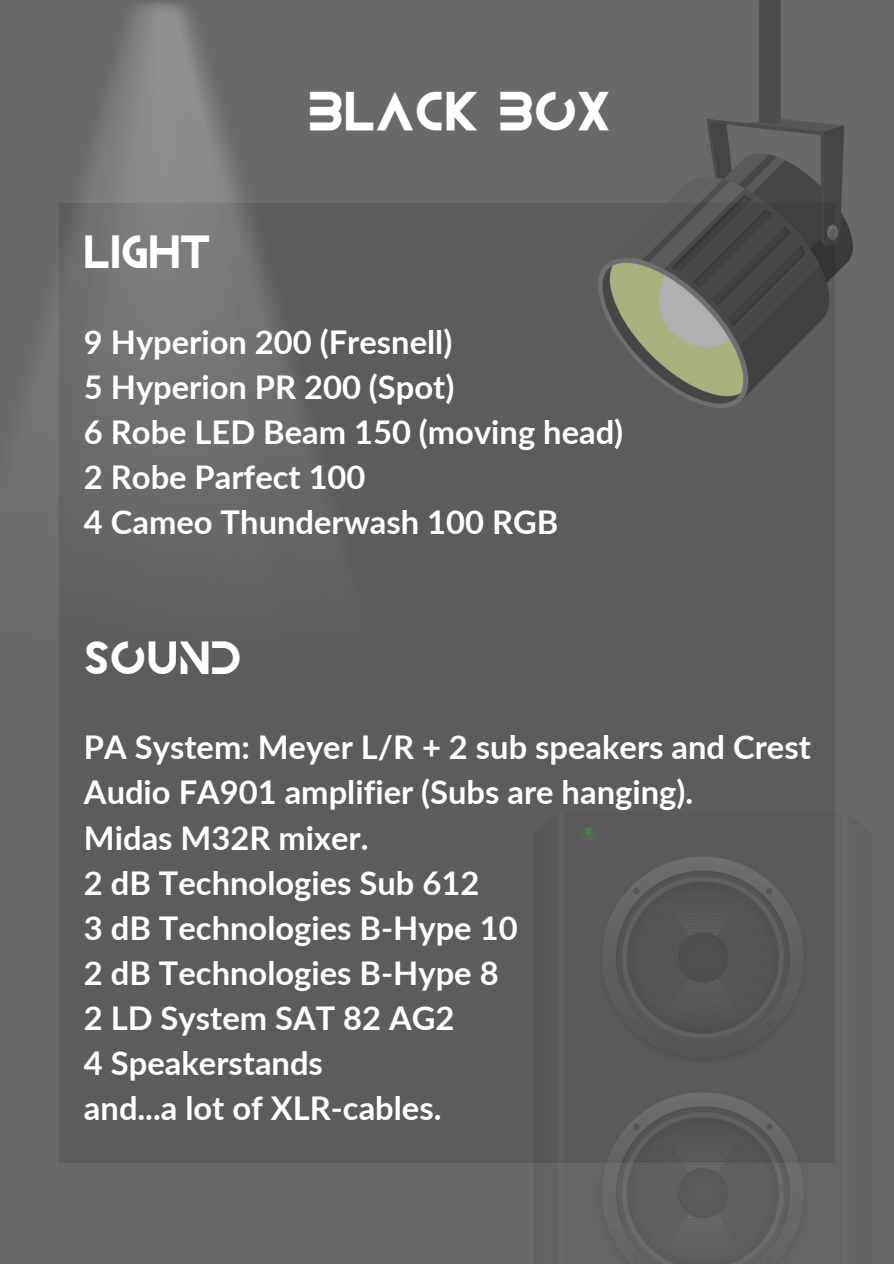
<style>
.page{position:relative;width:894px;height:1264px;background:#fff}
.page>*{position:absolute;margin:0;border:0;box-sizing:border-box;transform-origin:0 0}
.t1{font:38.7px "Katapult";color:#fff}
.t2{font:700 32.7px/45px "Lato";color:#fff}
.t3{font:32.7px "Katapult";color:#fff}
</style>
<div class="page">
<div style="left:0;top:0;width:893px;height:1263px;background:#696969"></div>
<div style="left:59px;top:204px;width:775px;height:958px;background:#5c5c5c"></div>
<img style="left:30px;top:2px;width:366px;height:540px">
<img style="left:534px;top:812px;width:301px;height:451px">
<img style="left:598px;top:0;width:254px;height:407px">
<p class="t3" style="left:84px;top:236px;width:128px">LIGHT</p>
<p class="t1" style="left:308px;top:92px;width:304px">BLACK BOX</p>
<p class="t2" style="left:84px;top:319px;width:370px">9 Hyperion 200 (Fresnell)</p>
<h1 class="t2" style="left:84px;top:364px;width:372px">5 Hyperion PR 200 (Spot)</h1>
<h2 class="t2" style="left:84px;top:409px;width:540px">6 Robe LED Beam 150 (moving head)</h2>
<p class="t2" style="left:84px;top:454px;width:283px">2 Robe Parfect 100</p>
<p class="t2" style="left:84px;top:499px;width:476px">4 Cameo Thunderwash 100 RGB</p>
<p class="t3" style="left:84px;top:641px;width:159px">SOUND</p>
<p class="t2" style="left:84px;top:724px;width:728px">PA System: Meyer L/R + 2 sub speakers and Crest<br>Audio FA901 amplifier (Subs are hanging).</p>
<p class="t2" style="left:84px;top:814px;width:286px">Midas M32R mixer.</p>
<h2 class="t2" style="left:84px;top:859px;width:397px">2 dB Technologies Sub 612</h2>
<p class="t2" style="left:84px;top:904px;width:435px">3 dB Technologies B-Hype 10</p>
<p class="t2" style="left:84px;top:949px;width:416px">2 dB Technologies B-Hype 8</p>
<p class="t2" style="left:84px;top:994px;width:372px">2 LD System SAT 82 AG2</p>
<p class="t2" style="left:84px;top:1039px;width:240px">4 Speakerstands</p>
<p class="t2" style="left:84px;top:1084px;width:359px">and...a lot of XLR-cables.</p>
</div>
